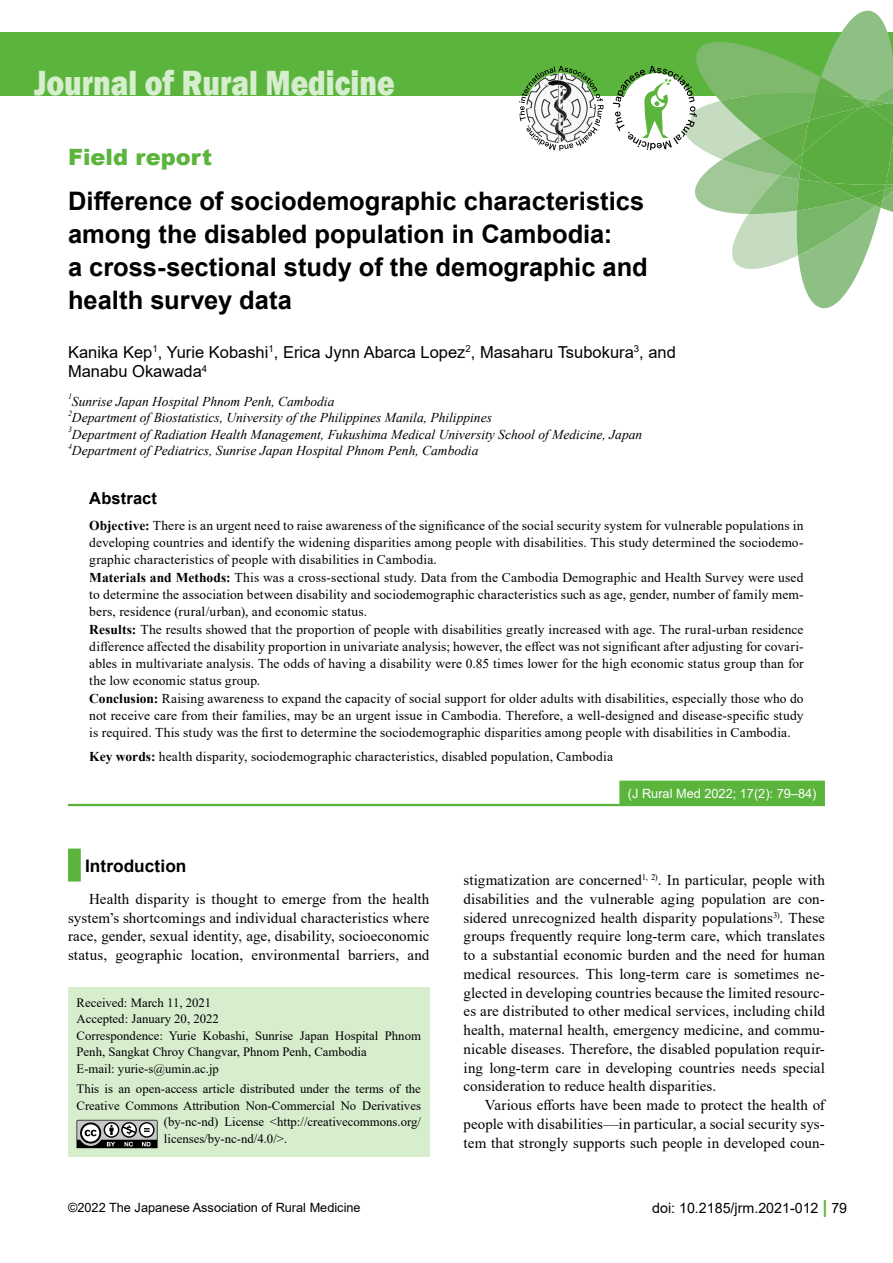
<style>
.page{position:relative;width:893px;height:1263px;background:#fff}
.page>*{position:absolute;margin:0;border:0;box-sizing:border-box;transform-origin:0 0}
.t1{font:800 36px "Franklin Gothic";color:#d6edce;scale:.83 1}
.t2{font:700 25.5px/33px "Arial";color:#000}
.t3{font:900 22.5px "Arial";color:#5bb53c}
.t4{font:700 17.25px "Arial";color:#000}
.t5{font:16.5px/19.5px "Arial";color:#000}
.t6{font:700 16.5px "Arial";letter-spacing:.01em;color:#000}
.t7{font:15px/18.8px "Times New Roman";letter-spacing:.005em;color:#000;text-align:justify}
.t8{font:14.25px "Arial";color:#000}
.t9{font:13.5px/17.2px "Times New Roman";letter-spacing:.01em;color:#000}
.t10{font:italic 13.5px "Times New Roman";color:#000}
.t11{font:12.75px/16.5px "Times New Roman";color:#000}
.t12{font:12.75px "Arial";color:#000}
.t13{font:12.75px "Arial";color:#fff}
.t14{font:italic 7.8px "Times New Roman";color:#000}
.s1{font-weight:700}
.s2{font-weight:700;font-size:18px;color:#5bb53c}
</style>
<div class="page">
<div style="left:0;top:32px;width:893px;height:64px;background:#5bb53c"></div>
<svg style="left:613px;top:10px;width:280px;height:299px"></svg>
<svg style="left:519px;top:66px;width:84px;height:85px"></svg>
<hr style="left:68px;top:804px;width:757px;height:2px;background:#5bb53c">
<div style="left:619px;top:781px;width:206px;height:24px;background:#5bb53c"></div>
<div style="left:68px;top:848px;width:13px;height:33px;background:#5bb53c"></div>
<div style="left:68px;top:987px;width:361px;height:170px;background:#d6edce"></div>
<svg style="left:77px;top:1120px;width:81px;height:28px;background:#7c7d7c"></svg>
<h1 class="t1" style="left:34px;top:59px;width:436px">Journal of Rural Medicine</h1>
<h3 class="t3" style="left:68px;top:140px;width:145px">Field report</h3>
<h2 class="t2" style="left:68px;top:184px;width:581px">Difference of sociodemographic characteristics among the disabled population in Cambodia:<br>a cross-sectional study of the demographic and health survey data</h2>
<p class="t5" style="left:68px;top:342px;width:609px">Kanika Kep<sup>1</sup>, Yurie Kobashi<sup>1</sup>, Erica Jynn Abarca Lopez<sup>2</sup>, Masaharu Tsubokura<sup>3</sup>, and<br>Manabu Okawada<sup>4</sup></p>
<p class="t14" style="left:68px;top:391px;width:5px">1</p>
<p class="t10" style="left:72px;top:392px;width:264px">Sunrise Japan Hospital Phnom Penh, Cambodia</p>
<p class="t14" style="left:68px;top:408px;width:5px">2</p>
<p class="t10" style="left:72px;top:408px;width:421px">Department of Biostatistics, University of the Philippines Manila, Philippines</p>
<p class="t14" style="left:68px;top:424px;width:5px">3</p>
<p class="t10" style="left:72px;top:425px;width:572px">Department of Radiation Health Management, Fukushima Medical University School of Medicine, Japan</p>
<p class="t14" style="left:68px;top:441px;width:5px">4</p>
<p class="t10" style="left:72px;top:441px;width:408px">Department of Pediatrics, Sunrise Japan Hospital Phnom Penh, Cambodia</p>
<p class="t6" style="left:89px;top:487px;width:69px">Abstract</p>
<p class="t9" style="left:89px;top:516px;width:716px"><span class="s1">Objective:</span> There is an urgent need to raise awareness of the significance of the social security system for vulnerable populations in developing countries and identify the widening disparities among people with disabilities. This study determined the sociodemo&shy;graphic characteristics of people with disabilities in Cambodia.<br><span class="s1">Materials and Methods:</span> This was a cross-sectional study. Data from the Cambodia Demographic and Health Survey were used to determine the association between disability and sociodemographic characteristics such as age, gender, number of family mem&shy;bers, residence (rural/urban), and economic status.<br><span class="s1">Results:</span> The results showed that the proportion of people with disabilities greatly increased with age. The rural-urban residence difference affected the disability proportion in univariate analysis; however, the effect was not significant after adjusting for covari&shy;ables in multivariate analysis. The odds of having a disability were 0.85 times lower for the high economic status group than for the low economic status group.<br><span class="s1">Conclusion:</span> Raising awareness to expand the capacity of social support for older adults with disabilities, especially those who do not receive care from their families, may be an urgent issue in Cambodia. Therefore, a well-designed and disease-specific study is required. This study was the first to determine the sociodemographic disparities among people with disabilities in Cambodia.</p>
<p class="t9" style="left:89px;top:747px;width:525px"><span class="s1">Key words:</span> health disparity, sociodemographic characteristics, disabled population, Cambodia</p>
<p class="t13" style="left:628px;top:784px;width:190px">(J Rural Med 2022; 17(2): 79–84)</p>
<p class="t4" style="left:85px;top:853px;width:103px">Introduction</p>
<p class="t7" style="left:68px;top:889px;width:363px;text-indent:21px">Health disparity is thought to emerge from the health system’s shortcomings and individual characteristics where race, gender, sexual identity, age, disability, socioeconomic status, geographic location, environmental barriers, and</p>
<p class="t11" style="left:77px;top:994px;width:346px">Received: March 11, 2021<br>Accepted: January 20, 2022<br>Correspondence: Yurie Kobashi, Sunrise Japan Hospital Phnom Penh, Sangkat Chroy Changvar, Phnom Penh, Cambodia<br>E-mail: yurie-s@umin.ac.jp</p>
<p class="t11" style="left:77px;top:1080px;width:346px">This is an open-access article distributed under the terms of the</p>
<p class="t11" style="left:77px;top:1097px;width:346px">Creative Commons Attribution Non-Commercial No Derivatives</p>
<p class="t11" style="left:164px;top:1113px;width:259px">(by-nc-nd) License &lt;http://creativecommons.org/</p>
<p class="t11" style="left:164px;top:1130px;width:125px">licenses/by-nc-nd/4.0/&gt;.</p>
<p class="t12" style="left:68px;top:1199px;width:294px">©2022 The Japanese Association of Rural Medicine</p>
<p class="t7" style="left:463px;top:870px;width:363px">stigmatization are concerned<sup>1,</sup> <sup>2)</sup>. In particular, people with disabilities and the vulnerable aging population are con&shy;sidered unrecognized health disparity populations<sup>3)</sup>. These groups frequently require long-term care, which translates to a substantial economic burden and the need for human medical resources. This long-term care is sometimes ne&shy;glected in developing countries because the limited resourc&shy;es are distributed to other medical services, including child health, maternal health, emergency medicine, and commu&shy;nicable diseases. Therefore, the disabled population requir&shy;ing long-term care in developing countries needs special consideration to reduce health disparities.</p>
<p class="t7" style="left:463px;top:1095px;width:363px;text-indent:21px">Various efforts have been made to protect the health of people with disabilities—in particular, a social security sys&shy;tem that strongly supports such people in developed coun-</p>
<p class="t8" style="left:652px;top:1198px;width:196px">doi: 10.2185/jrm.2021-012 <span class="s2">|</span> 79</p>
</div>
